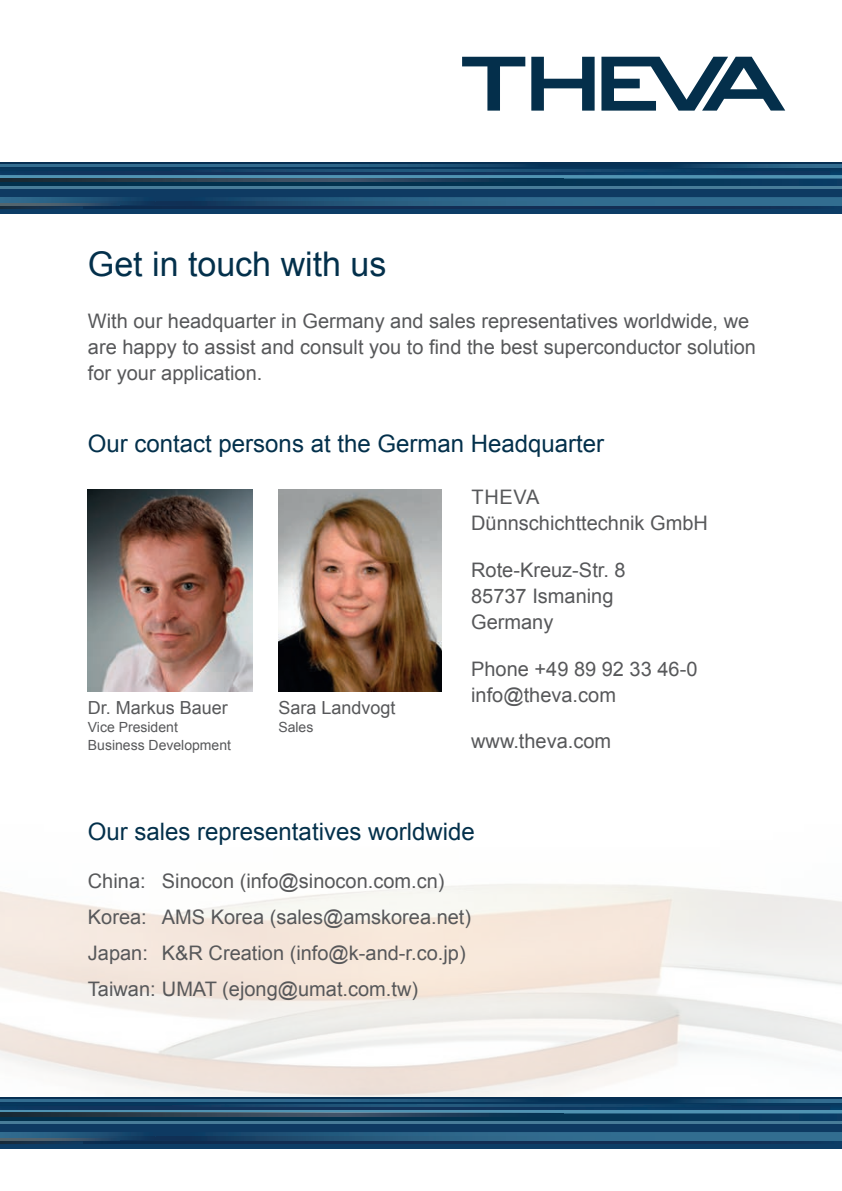
<style>
.page{position:relative;width:842px;height:1191px;background:#fff}
.page>*{position:absolute;margin:0;border:0;box-sizing:border-box;transform-origin:0 0}
.t1{font:34px "Arial";color:#03304b}
.t2{font:24px "Arial";color:#03304b}
.t3{font:20px/26px "Arial";color:#57585a}
.t4{font:18px "Arial";color:#57585a}
.t5{font:14px "Arial";color:#57585a}
</style>
<div class="page">
<div style="left:0;top:189px;width:842px;height:17px;background:#0e3a62"></div>
<div style="left:0;top:206px;width:842px;height:8px;background:#0d3d66"></div>
<img style="left:109px;top:201px;width:733px;height:5px">
<hr style="left:0;top:206px;width:802px;height:3px;background:#132e54">
<img style="left:229px;top:197px;width:613px;height:4px">
<img style="left:190px;top:201px;width:652px;height:4px">
<img style="left:0;top:197px;width:155px;height:8px">
<img style="left:0;top:205px;width:109px;height:2px">
<img style="left:84px;top:206px;width:25px;height:3px">
<img style="left:0;top:203px;width:120px;height:2px">
<svg style="left:0;top:162px;width:842px;height:24px;background:#194b6c"></svg>
<img style="left:0;top:178px;width:564px;height:3px">
<hr style="left:0;top:186px;width:842px;height:3px;background:#669eba">
<img style="left:668px;top:165px;width:174px;height:2px">
<img style="left:0;top:164px;width:545px;height:2px">
<hr style="left:0;top:171px;width:830px;height:4px;background:#10355d">
<img style="left:173px;top:170px;width:557px;height:2px">
<img style="left:88px;top:490px;width:164px;height:201px">
<img style="left:278px;top:490px;width:163px;height:201px">
<svg style="left:462px;top:57px;width:63px;height:54px"></svg>
<svg style="left:531px;top:57px;width:64px;height:54px"></svg>
<svg style="left:601px;top:57px;width:184px;height:54px"></svg>
<div style="left:0;top:1123px;width:842px;height:18px;background:#0e3a62"></div>
<div style="left:0;top:1140px;width:842px;height:8px;background:#0d3d66"></div>
<img style="left:109px;top:1136px;width:733px;height:5px">
<img style="left:0;top:1141px;width:802px;height:3px">
<img style="left:229px;top:1132px;width:613px;height:4px">
<img style="left:190px;top:1136px;width:652px;height:4px">
<img style="left:0;top:1132px;width:155px;height:8px">
<img style="left:0;top:1140px;width:109px;height:1px">
<img style="left:84px;top:1141px;width:25px;height:2px">
<img style="left:0;top:1138px;width:120px;height:2px">
<svg style="left:0;top:1097px;width:842px;height:24px;background:#19496a"></svg>
<img style="left:0;top:1113px;width:564px;height:3px">
<hr style="left:0;top:1121px;width:842px;height:2px;background:#669eba">
<img style="left:668px;top:1100px;width:174px;height:2px">
<img style="left:0;top:1099px;width:545px;height:2px">
<img style="left:0;top:1105px;width:830px;height:5px">
<img style="left:173px;top:1104px;width:557px;height:2px">
<p class="t1" style="left:88px;top:241px;width:300px">Get in touch with us</p>
<p class="t3" style="left:88px;top:308px;width:670px">With our headquarter in Germany and sales representatives worldwide, we are happy to assist and consult you to find the best superconductor solution for your application.</p>
<p class="t2" style="left:88px;top:427px;width:518px">Our contact persons at the German Headquarter</p>
<p class="t4" style="left:88px;top:695px;width:142px">Dr. Markus Bauer</p>
<p class="t5" style="left:88px;top:717px;width:92px">Vice President</p>
<p class="t5" style="left:88px;top:735px;width:145px">Business Development</p>
<p class="t4" style="left:278px;top:695px;width:119px">Sara Landvogt</p>
<p class="t5" style="left:278px;top:717px;width:37px">Sales</p>
<p class="t3" style="left:471px;top:484px;width:69px">THEVA</p>
<p class="t3" style="left:471px;top:510px;width:238px">Dünnschichttechnik GmbH</p>
<p class="t3" style="left:471px;top:557px;width:156px">Rote-Kreuz-Str. 8</p>
<p class="t3" style="left:471px;top:583px;width:144px">85737 Ismaning</p>
<p class="t3" style="left:471px;top:609px;width:84px">Germany</p>
<p class="t3" style="left:471px;top:655px;width:228px">Phone +49 89 92 33 46-0</p>
<p class="t3" style="left:471px;top:681px;width:146px">info@theva.com</p>
<p class="t3" style="left:471px;top:728px;width:142px">www.theva.com</p>
<p class="t2" style="left:88px;top:815px;width:388px">Our sales representatives worldwide</p>
<p class="t3" style="left:88px;top:868px;width:358px">China: Sinocon (info@sinocon.com.cn)</p>
<p class="t3" style="left:88px;top:904px;width:385px">Korea: AMS Korea (sales@amskorea.net)</p>
<p class="t3" style="left:88px;top:940px;width:379px">Japan: K&amp;R Creation (info@k-and-r.co.jp)</p>
<p class="t3" style="left:88px;top:976px;width:332px">Taiwan: UMAT (ejong@umat.com.tw)</p>
</div>
